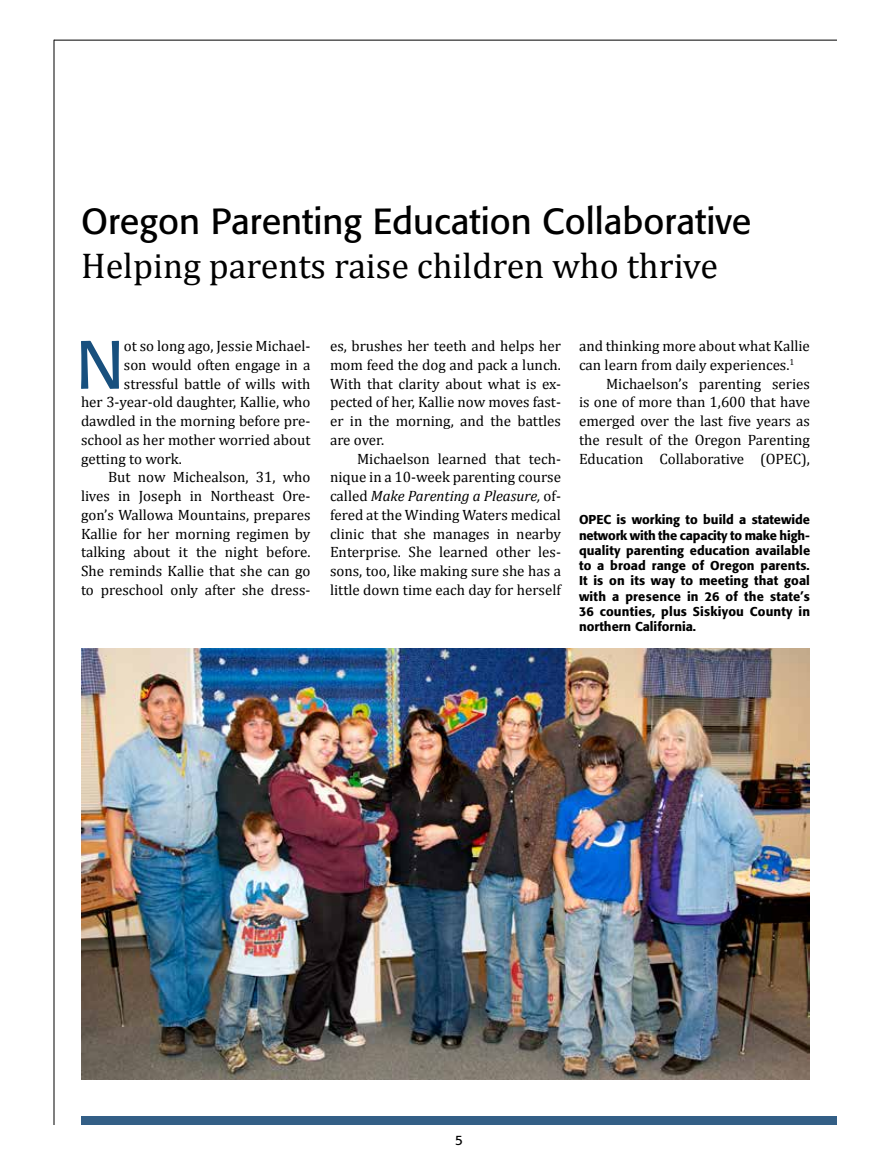
<style>
.page{position:relative;width:891px;height:1161px;background:#fff}
.page>*{position:absolute;margin:0;border:0;box-sizing:border-box;transform-origin:0 0}
.t1{font:67.65px "Formata";color:#18507e}
.t2{font:36px "Formata";color:#000}
.t3{font:36px "Cambria";color:#000}
.t4{font:15px/18.8px "Cambria";color:#000;text-align:justify}
.t5{font:13.5px "Formata";color:#000}
.t6{font:500 12.75px/15.3px "Formata";letter-spacing:.015em;color:#000;text-align:justify}
.s1{font-style:italic}
</style>
<div class="page">
<div style="left:81px;top:1116px;width:756px;height:9px;background:#335f86"></div>
<hr style="left:54px;top:40px;width:1px;height:1085px;background:#000">
<img style="left:81px;top:649px;width:729px;height:431px">
<hr style="left:54px;top:40px;width:783px;height:1px;background:#000">
<h2 class="t2" style="left:81px;top:200px;width:672px">Oregon Parenting Education Collaborative</h2>
<h2 class="t3" style="left:81px;top:244px;width:638px">Helping parents raise children who thrive</h2>
<h1 class="t1" style="left:76px;top:324px;width:49px">N</h1>
<p class="t4" style="left:124px;top:337px;width:188px">ot so long ago, Jessie Michael-</p>
<p class="t4" style="left:124px;top:355px;width:188px">son would often engage in a</p>
<p class="t4" style="left:124px;top:374px;width:188px">stressful battle of wills with</p>
<p class="t4" style="left:81px;top:393px;width:231px">her 3-year-old daughter, Kallie, who</p>
<p class="t4" style="left:81px;top:412px;width:231px">dawdled in the morning before pre-</p>
<p class="t4" style="left:81px;top:430px;width:231px">school as her mother worried about</p>
<p class="t4" style="left:81px;top:449px;width:102px">getting to work.</p>
<p class="t4" style="left:108px;top:468px;width:204px">But now Michealson, 31, who</p>
<p class="t4" style="left:81px;top:487px;width:231px">lives in Joseph in Northeast Ore-</p>
<p class="t4" style="left:81px;top:505px;width:231px">gon’s Wallowa Mountains, prepares</p>
<p class="t4" style="left:81px;top:524px;width:231px">Kallie for her morning regimen by</p>
<p class="t4" style="left:81px;top:543px;width:231px">talking about it the night before.</p>
<p class="t4" style="left:81px;top:562px;width:231px">She reminds Kallie that she can go</p>
<p class="t4" style="left:81px;top:580px;width:231px">to preschool only after she dress-</p>
<p class="t4" style="left:330px;top:337px;width:232px">es, brushes her teeth and helps her mom feed the dog and pack a lunch.<br>With that clarity about what is ex&shy;pected of her, Kallie now moves fast&shy;er in the morning, and the battles are over.</p>
<p class="t4" style="left:330px;top:449px;width:233px;text-indent:27px">Michaelson learned that tech&shy;nique in a 10-week parenting course called <span class="s1">Make Parenting a Pleasure,</span> of&shy;fered at the Winding Waters medical clinic that she manages in nearby Enterprise. She learned other les&shy;sons, too, like making sure she has a little down time each day for herself</p>
<p class="t4" style="left:579px;top:337px;width:232px">and thinking more about what Kallie can learn from daily experiences.<sup>1</sup></p>
<p class="t4" style="left:579px;top:374px;width:232px;text-indent:27px">Michaelson’s parenting series is one of more than 1,600 that have emerged over the last five years as the result of the Oregon Parenting Education Collaborative (OPEC),</p>
<p class="t6" style="left:579px;top:512px;width:233px">OPEC is working to build a statewide network with the capacity to make high&shy;quality parenting education available to a broad range of Oregon parents.<br>It is on its way to meeting that goal with a presence in 26 of the state’s 36 counties, plus Siskiyou County in northern California.</p>
<p class="t5" style="left:455px;top:1132px;width:9px">5</p>
</div>
